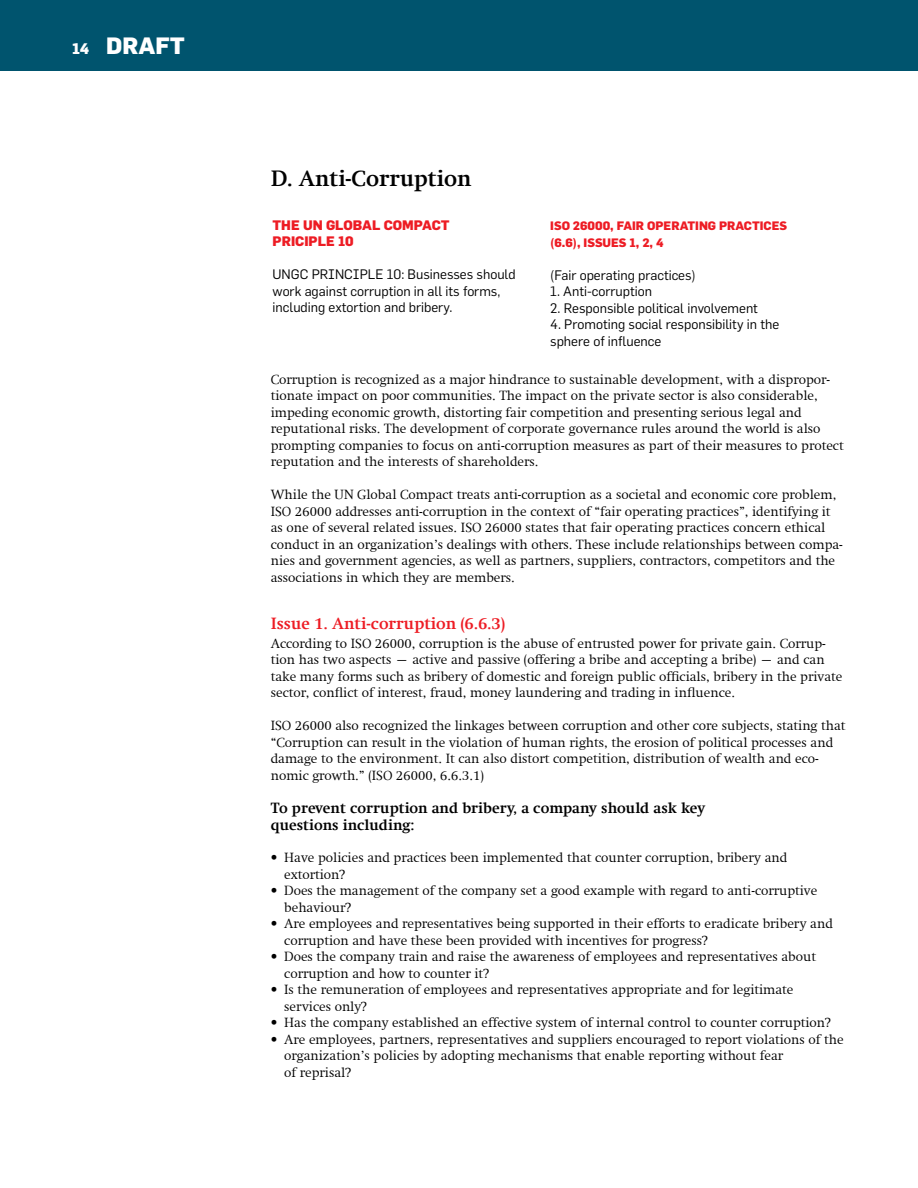
<style>
.page{position:relative;width:918px;height:1188px;background:#fff}
.page>*{position:absolute;margin:0;border:0;box-sizing:border-box;transform-origin:0 0}
.t1{font:800 23.25px "Flama";color:#fff}
.t2{font:700 22.5px "Swift Com";color:#000}
.t3{font:700 16.5px "Swift Com";color:#ed1c24}
.t4{font:700 15px/16.5px "Swift Com";color:#000}
.t5{font:300 13.5px/16.5px "Swift Com";color:#000}
.t6{font:13.5px/16.5px "Flama";color:#000}
.t7{font:800 13.5px/16.5px "Flama";color:#ed1c24}
.t8{font:800 12px "Flama";color:#ed1c24}
.s1{font-size:15px}
</style>
<div class="page">
<div style="left:0;top:0;width:918px;height:70px;background:#00546e"></div>
<h1 class="t1" style="left:72px;top:31px;width:114px"><span class="s1">14</span> DRAFT</h1>
<h2 class="t2" style="left:271px;top:165px;width:202px">D. Anti-Corruption</h2>
<p class="t7" style="left:273px;top:216px;width:160px">THE UN GLOBAL COMPACT<br>PRICI</p>
<p class="t7" style="left:309px;top:233px;width:47px">PLE 10</p>
<p class="t6" style="left:273px;top:266px;width:57px">UNGC Principle</p>
<p class="t6" style="left:273px;top:266px;width:245px;text-indent:114px">10: Businesses should work against corruption in all its forms, including extortion and bribery.</p>
<p class="t8" style="left:550px;top:218px;width:81px">ISO 26000, FAIR</p>
<p class="t8" style="left:647px;top:218px;width:33px">OPERATING</p>
<p class="t8" style="left:719px;top:218px;width:9px">PRACTIC</p>
<p class="t8" style="left:772px;top:218px;width:16px">ES</p>
<p class="t8" style="left:550px;top:235px;width:46px">(6.6), ISSU</p>
<p class="t8" style="left:611px;top:235px;width:54px">ES 1, 2, 4</p>
<p class="t6" style="left:550px;top:266px;width:147px">(Fair operating practices)</p>
<p class="t6" style="left:550px;top:283px;width:103px">1. Anti-corruption</p>
<p class="t6" style="left:550px;top:299px;width:209px">2. Responsible political involvement</p>
<p class="t6" style="left:550px;top:316px;width:231px">4. Promoting social responsibility in the sphere of influence</p>
<p class="t5" style="left:271px;top:371px;width:574px">Corruption is recognized as a major hindrance to sustainable development, with a dispropor&shy;tionate impact on poor communities. The impact on the private sector is also considerable, impeding economic growth, distorting fair competition and presenting serious legal and reputational risks. The development of corporate governance rules around the world is also prompting companies to focus on anti-corruption measures as part of their measures to protect reputation and the interests of shareholders.</p>
<p class="t5" style="left:271px;top:487px;width:574px">While the UN Global Compact treats anti-corruption as a societal and economic core problem, ISO 26000 addresses anti-corruption in the context of “fair operating practices”, identifying it as one of several related issues. ISO 26000 states that fair operating practices concern ethical conduct in an organization’s dealings with others. These include relationships between compa&shy;nies and government agencies, as well as partners, suppliers, contractors, competitors and the associations in which they are members.</p>
<p class="t3" style="left:271px;top:613px;width:236px">Issue 1. Anti-corruption (6.6.3)</p>
<p class="t5" style="left:271px;top:635px;width:573px">According to ISO 26000, corruption is the abuse of entrusted power for private gain. Corrup&shy;tion has two aspects – active and passive (offering a bribe and accepting a bribe) – and can take many forms such as bribery of domestic and foreign public officials, bribery in the private sector, conflict of interest, fraud, money laundering and trading in influence.</p>
<p class="t5" style="left:271px;top:718px;width:576px">ISO 26000 also recognized the linkages between corruption and other core subjects, stating that “Corruption can result in the violation of human rights, the erosion of political processes and damage to the environment. It can also distort competition, distribution of wealth and eco&shy;nomic growth.” (ISO 26000, 6.6.3.1)</p>
<p class="t4" style="left:271px;top:800px;width:436px">To prevent corruption and bribery, a company should ask key questions including:</p>
<p class="t5" style="left:284px;top:850px;width:505px;text-indent:-14px">• Have policies and practices been implemented that counter corruption, bribery and extortion?</p>
<p class="t5" style="left:284px;top:883px;width:535px;text-indent:-14px">• Does the management of the company set a good example with regard to anti-corruptive behaviour?</p>
<p class="t5" style="left:284px;top:916px;width:550px;text-indent:-14px">• Are employees and representatives being supported in their efforts to eradicate bribery and corruption and have these been provided with incentives for progress?</p>
<p class="t5" style="left:284px;top:949px;width:533px;text-indent:-14px">• Does the company train and raise the awareness of employees and representatives about corruption and how to counter it?</p>
<p class="t5" style="left:284px;top:982px;width:511px;text-indent:-14px">• Is the remuneration of employees and representatives appropriate and for legitimate services only?</p>
<p class="t5" style="left:271px;top:1015px;width:561px">• Has the company established an effective system of internal control to counter corruption?</p>
<p class="t5" style="left:284px;top:1031px;width:561px;text-indent:-14px">• Are employees, partners, representatives and suppliers encouraged to report violations of the organization’s policies by adopting mechanisms that enable reporting without fear<br>of reprisal?</p>
</div>
